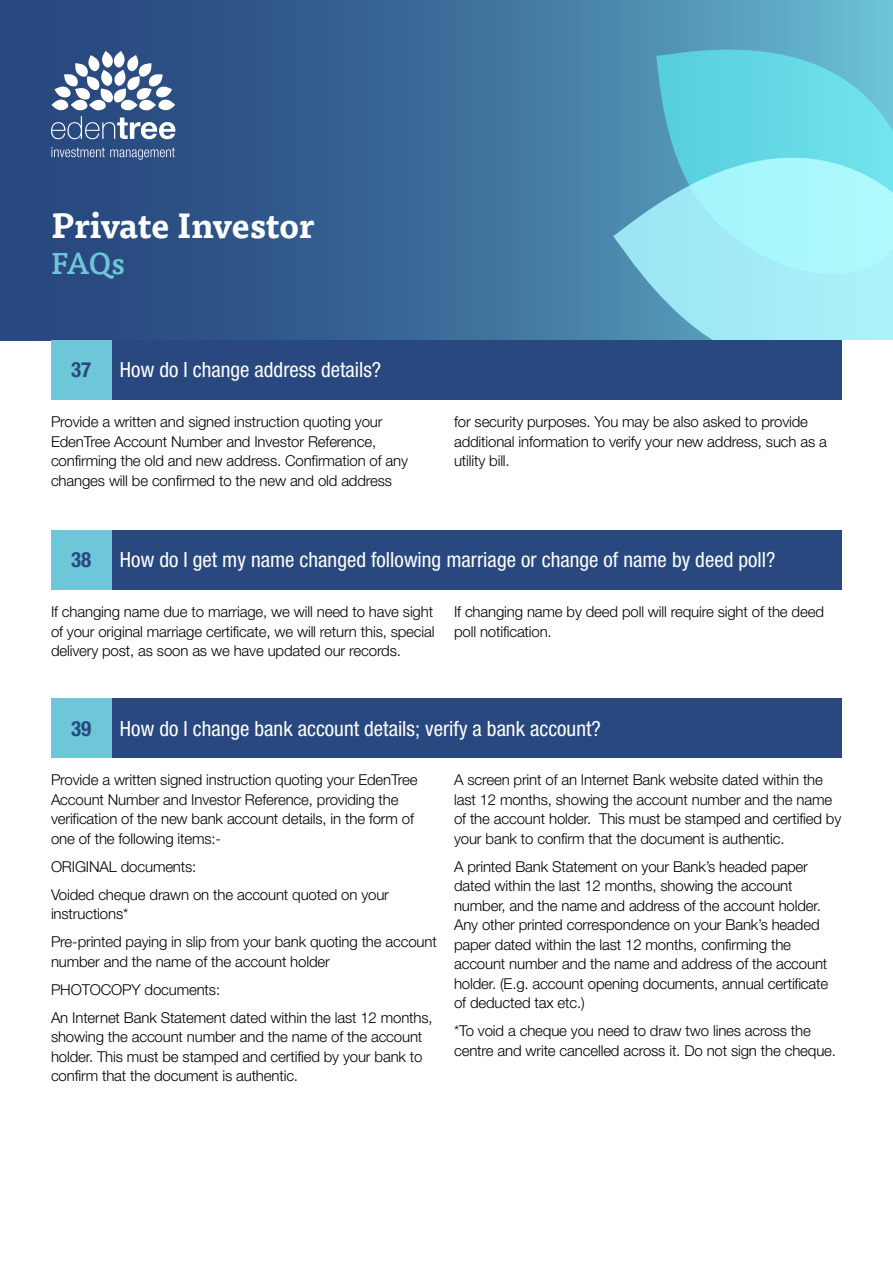
<style>
.page{position:relative;width:893px;height:1263px;background:#fff}
.page>*{position:absolute;margin:0;border:0;box-sizing:border-box;transform-origin:0 0}
.t1{font:700 34.5px "Tisa Pro";color:#fff}
.t2{font:500 30px "Tisa Pro";color:#6ec6d9}
.t3{font:condensed 21px "Helvetica Neue LT Pro";color:#fff}
.t4{font:700 condensed 21px "Helvetica Neue LT Pro";color:#28487f}
.t5{font:300 15px/19.5px "Helvetica Neue LT Pro";letter-spacing:-.01em;color:#000}
</style>
<div class="page">
<svg style="left:0;top:0;width:893px;height:340px"></svg>
<svg style="left:656px;top:50px;width:237px;height:86px;fill:#63d5e2"></svg>
<svg style="left:613px;top:136px;width:280px;height:204px"></svg>
<div style="left:111px;top:340px;width:731px;height:60px;background:#28487f"></div>
<div style="left:111px;top:530px;width:731px;height:59px;background:#28487f"></div>
<div style="left:111px;top:698px;width:731px;height:60px;background:#28487f"></div>
<div style="left:51px;top:340px;width:60px;height:60px;background:#6ec6d9"></div>
<div style="left:51px;top:530px;width:60px;height:59px;background:#6ec6d9"></div>
<div style="left:51px;top:698px;width:60px;height:60px;background:#6ec6d9"></div>
<svg style="left:51px;top:51px;width:124px;height:88px"></svg>
<svg style="left:52px;top:147px;width:123px;height:13px"></svg>
<h1 class="t1" style="left:51px;top:197px;width:265px">Private Investor</h1>
<h2 class="t2" style="left:51px;top:240px;width:75px">FAQs</h2>
<h3 class="t4" style="left:71px;top:357px;width:22px">37</h3>
<h3 class="t3" style="left:120px;top:358px;width:263px">How do I change address details?</h3>
<p class="t5" style="left:51px;top:412px;width:358px">Provide a written and signed instruction quoting your EdenTree Account Number and Investor Reference, confirming the old and new address. Confirmation of any changes will be confirmed to the new and old address</p>
<p class="t5" style="left:454px;top:412px;width:374px">for security purposes. You may be also asked to provide additional information to verify your new address, such as a utility bill.</p>
<h3 class="t4" style="left:71px;top:547px;width:22px">38</h3>
<h3 class="t3" style="left:120px;top:547px;width:657px">How do I get my name changed following marriage or change of name by deed poll?</h3>
<p class="t5" style="left:51px;top:602px;width:385px;text-align:justify">If changing name due to marriage, we will need to have sight of your original marriage certificate, we will return this, special delivery post, as soon as we have updated our records.</p>
<p class="t5" style="left:454px;top:602px;width:371px">If changing name by deed poll will require sight of the deed poll notification.</p>
<h3 class="t4" style="left:71px;top:715px;width:22px">39</h3>
<h3 class="t3" style="left:120px;top:716px;width:482px">How do I change bank account details; verify a bank account?</h3>
<p class="t5" style="left:51px;top:770px;width:368px">Provide a written signed instruction quoting your EdenTree Account Number and Investor Reference, providing the verification of the new bank account details, in the form of one of the following items:-</p>
<p class="t5" style="left:51px;top:852px;width:339px;line-height:28px">ORIGINAL documents:<br>Voided cheque drawn on the account quoted on your</p>
<p class="t5" style="left:51px;top:900px;width:387px;line-height:28px">instructions*<br>Pre-printed paying in slip from your bank quoting the account</p>
<p class="t5" style="left:51px;top:947px;width:383px;line-height:28px">number and the name of the account holder<br>PHOTOCOPY documents:<br>An Internet Bank Statement dated within the last 12 months,</p>
<p class="t5" style="left:51px;top:1027px;width:373px;text-align:justify">showing the account number and the name of the account holder. This must be stamped and certified by your bank to confirm that the document is authentic.</p>
<p class="t5" style="left:454px;top:770px;width:389px">A screen print of an Internet Bank website dated within the last 12 months, showing the account number and the name of the account holder. This must be stamped and certified by your bank to confirm that the document is authentic.</p>
<p class="t5" style="left:454px;top:856px;width:376px">A printed Bank Statement on your Bank’s headed paper dated within the last 12 months, showing the account number, and the name and address of the account holder.<br>Any other printed correspondence on your Bank’s headed paper dated within the last 12 months, confirming the account number and the name and address of the account holder. (E.g. account opening documents, annual certificate of deducted tax etc.)</p>
<p class="t5" style="left:454px;top:1021px;width:383px">*To void a cheque you need to draw two lines across the centre and write cancelled across it. Do not sign the cheque.</p>
</div>
